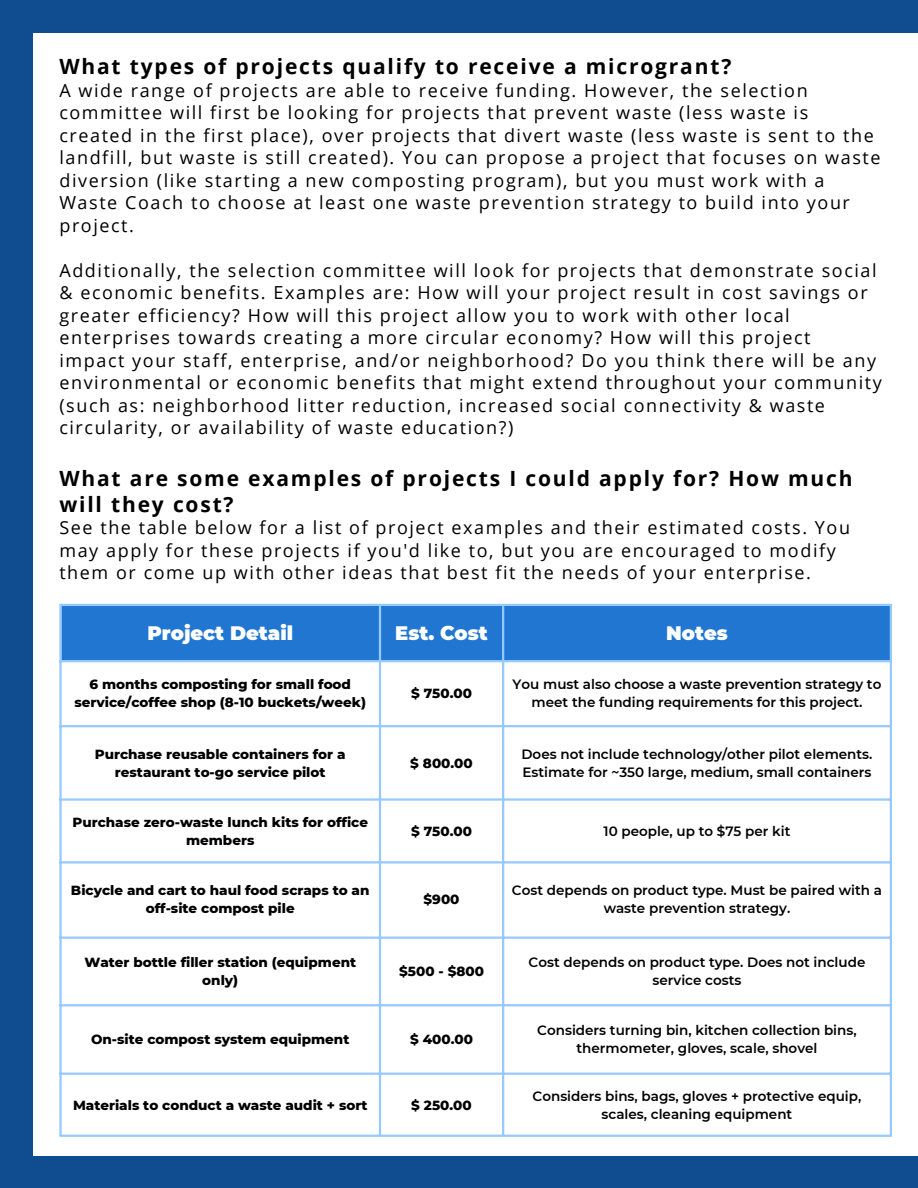
<style>
.page{position:relative;width:918px;height:1188px;background:#0f4d90}
.page>*{position:absolute;margin:0;border:0;box-sizing:border-box;transform-origin:0 0}
.t1{font:700 21px/25.8px "Open Sans";letter-spacing:.085em;color:#000}
.t2{font:900 19.5px "Montserrat";color:#fff}
.t3{font:18px/22.5px "Open Sans";letter-spacing:.085em;color:#000}
.t4{font:600 13.5px/18px "Montserrat";color:#000;text-align:center}
.t5{font:800 13.5px/18px "Montserrat";color:#000;text-align:center}
</style>
<div class="page">
<div style="left:34px;top:33px;width:884px;height:1122px;background:#fff"></div>
<div style="left:62px;top:606px;width:828px;height:54px;background:#2176d2"></div>
<hr style="left:59px;top:606px;width:3px;height:529px;background:#96c9ff">
<hr style="left:379px;top:606px;width:2px;height:529px;background:#96c9ff">
<hr style="left:502px;top:606px;width:2px;height:529px;background:#96c9ff">
<hr style="left:890px;top:606px;width:2px;height:529px;background:#96c9ff">
<hr style="left:59px;top:604px;width:833px;height:2px;background:#96c9ff">
<hr style="left:59px;top:660px;width:833px;height:2px;background:#96c9ff">
<hr style="left:59px;top:725px;width:833px;height:2px;background:#96c9ff">
<hr style="left:59px;top:798px;width:833px;height:3px;background:#96c9ff">
<hr style="left:59px;top:861px;width:833px;height:3px;background:#96c9ff">
<hr style="left:59px;top:937px;width:833px;height:2px;background:#96c9ff">
<hr style="left:59px;top:1004px;width:833px;height:2px;background:#96c9ff">
<hr style="left:59px;top:1073px;width:833px;height:2px;background:#96c9ff">
<hr style="left:59px;top:1135px;width:833px;height:2px;background:#96c9ff">
<p class="t1" style="left:59px;top:53px;width:673px">What types of projects qualify to receive a microgrant?</p>
<p class="t3" style="left:59px;top:78px;width:823px">A wide range of projects are able to receive funding. However, the selection committee will first be looking for projects that prevent waste (less waste is created in the first place), over projects that divert waste (less waste is sent to the landfill, but waste is still created). You can propose a project that focuses on waste diversion (like starting a new composting program), but you must work with a Waste Coach to choose at least one waste prevention strategy to build into your project.</p>
<p class="t3" style="left:59px;top:258px;width:824px">Additionally, the selection committee will look for projects that demonstrate social &amp; economic benefits. Examples are: How will your project result in cost savings or greater efficiency? How will this project allow you to work with other local enterprises towards creating a more circular economy? How will this project<br>impact your staff, enterprise, and/or neighborhood? Do you think there will be any environmental or economic benefits that might extend throughout your community (such as: neighborhood litter reduction, increased social connectivity &amp; waste circularity, or availability of waste education?)</p>
<p class="t1" style="left:59px;top:465px;width:795px">What are some examples of projects I could apply for? How much will they cost?</p>
<p class="t3" style="left:59px;top:516px;width:792px">See the table below for a list of project examples and their estimated costs. You may apply for these projects if you'd like to, but you are encouraged to modify them or come up with other ideas that best fit the needs of your enterprise.</p>
<p class="t2" style="left:147px;top:621px;width:147px">Project Detail</p>
<p class="t2" style="left:395px;top:621px;width:94px">Est. Cost</p>
<p class="t2" style="left:666px;top:621px;width:63px">Notes</p>
<p class="t5" style="left:74px;top:675px;width:293px">6 months composting for small food service/coffee shop (8-10 buckets/week)</p>
<p class="t5" style="left:411px;top:684px;width:62px">$ 750.00</p>
<p class="t4" style="left:513px;top:675px;width:370px">You must also choose a waste prevention strategy to meet the funding requirements for this project.</p>
<p class="t5" style="left:95px;top:745px;width:252px">Purchase reusable containers for a restaurant to-go service pilot</p>
<p class="t5" style="left:410px;top:754px;width:64px">$ 800.00</p>
<p class="t4" style="left:521px;top:745px;width:353px;text-align:left">Does not include technology/other pilot elements.<br>Estimate for ~350 large, medium, small containers</p>
<p class="t5" style="left:72px;top:813px;width:297px">Purchase zero-waste lunch kits for office members</p>
<p class="t5" style="left:411px;top:822px;width:62px">$ 750.00</p>
<p class="t4" style="left:604px;top:822px;width:188px">10 people, up to $75 per kit</p>
<p class="t5" style="left:71px;top:881px;width:300px">Bicycle and cart to haul food scraps to an off-site compost pile</p>
<p class="t5" style="left:424px;top:890px;width:37px">$900</p>
<p class="t4" style="left:512px;top:881px;width:372px">Cost depends on product type. Must be paired with a waste prevention strategy.</p>
<p class="t5" style="left:84px;top:953px;width:273px">Water bottle filler station (equipment only)</p>
<p class="t5" style="left:399px;top:962px;width:86px">$500 - $800</p>
<p class="t4" style="left:529px;top:953px;width:338px">Cost depends on product type. Does not include service costs</p>
<p class="t5" style="left:91px;top:1030px;width:260px">On-site compost system equipment</p>
<p class="t5" style="left:410px;top:1030px;width:64px">$ 400.00</p>
<p class="t4" style="left:537px;top:1021px;width:321px">Considers turning bin, kitchen collection bins, thermometer, gloves, scale, shovel</p>
<p class="t5" style="left:73px;top:1096px;width:296px">Materials to conduct a waste audit + sort</p>
<p class="t5" style="left:411px;top:1096px;width:62px">$ 250.00</p>
<p class="t4" style="left:533px;top:1087px;width:330px">Considers bins, bags, gloves + protective equip, scales, cleaning equipment</p>
</div>
